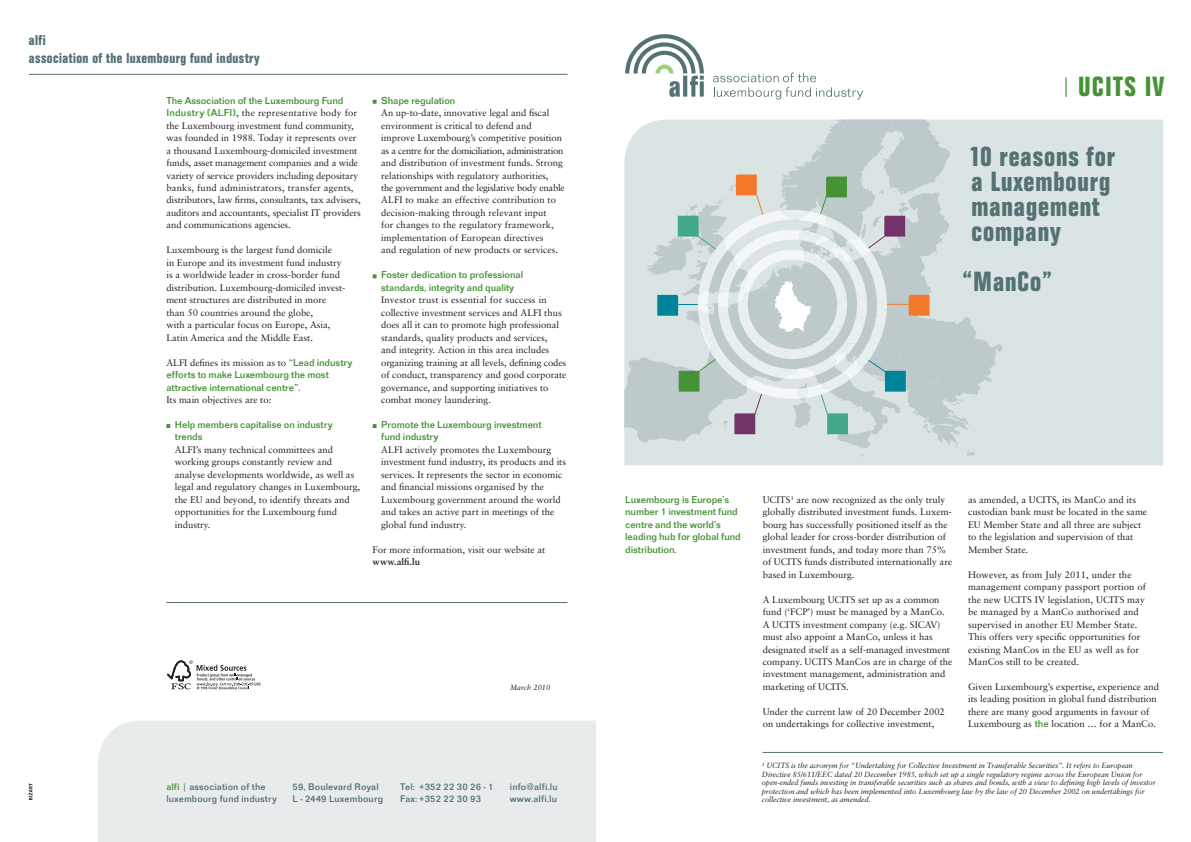
<style>
.page{position:relative;width:1191px;height:842px;background:#fff}
.page>*{position:absolute;margin:0;border:0;box-sizing:border-box;transform-origin:0 0}
.t1{font:700 condensed 29px/24.9px "Folio T";letter-spacing:.03em;color:#547273}
.t2{font:700 condensed 29px "Folio T";letter-spacing:.05em;color:#459336}
.t3{font:700 condensed 15px/18px "Folio T";letter-spacing:.03em;color:#547273}
.t4{font:500 10.5px/12.5px "Folio T";letter-spacing:-.01em;color:#459336}
.t5{font:500 10px/12.5px "Folio T";letter-spacing:.01em;color:#547273}
.t6{font:9.5px/12.5px "Sabon";color:#231f20}
.t7{font:700 9.5px "Sabon";color:#231f20}
.t8{font:italic 7.5px/8.5px "Sabon";letter-spacing:-.01em;color:#231f20}
.s1{font-family:"Folio T";font-weight:500;font-size:10.5px;color:#459336}
.s2{color:#459336}
</style>
<div class="page">
<div style="left:624px;top:120px;width:539px;height:345px;background:#dbe4e4"></div>
<svg style="left:624px;top:120px;width:378px;height:337px;background:#ced8d8"></svg>
<div style="left:98px;top:720px;width:498px;height:122px;background:#e7ebec"></div>
<svg style="left:166px;top:424px;width:4px;height:4px"></svg>
<svg style="left:373px;top:100px;width:3px;height:4px"></svg>
<svg style="left:373px;top:274px;width:3px;height:4px"></svg>
<svg style="left:373px;top:424px;width:3px;height:4px"></svg>
<hr style="left:29px;top:74px;width:538px;height:1px;background:#547273">
<hr style="left:166px;top:602px;width:401px;height:1px;background:#547273">
<hr style="left:762px;top:752px;width:401px;height:1px;background:#547273">
<svg style="left:1065px;top:77px;width:1px;height:20px"></svg>
<svg style="left:625px;top:34px;width:79px;height:63px"></svg>
<svg style="left:713px;top:73px;width:150px;height:27px"></svg>
<svg style="left:29px;top:783px;width:3px;height:17px"></svg>
<svg style="left:167px;top:660px;width:94px;height:30px"></svg>
<h2 class="t3" style="left:29px;top:31px;width:232px">alfi<br>association of the luxembourg fund industry</h2>
<p class="t4" style="left:166px;top:94px;width:179px">The Association of the Luxembourg Fund</p>
<p class="t6" style="left:166px;top:106px;width:196px"><span class="s1">Industry (ALFI)</span>, the representative body for the Luxembourg investment fund community, was founded in 1988. Today it represents over a thousand Luxembourg-domiciled investment funds, asset management companies and a wide variety of service providers including depositary banks, fund administrators, transfer agents, distributors, law firms, consultants, tax advisers, auditors and accountants, specialist IT providers and communications agencies.</p>
<p class="t6" style="left:166px;top:244px;width:180px">Luxembourg is the largest fund domicile<br>in Europe and its investment fund industry is a worldwide leader in cross-border fund distribution. Luxembourg-domiciled invest&shy;ment structures are distributed in more than 50 countries around the globe,<br>with a particular focus on Europe, Asia, Latin America and the Middle East.</p>
<p class="t6" style="left:166px;top:356px;width:188px">ALFI defines its mission as to <span class="s1">“Lead industry</span></p>
<p class="t4" style="left:166px;top:368px;width:164px">efforts to make Luxembourg the most attractive international centre”.</p>
<p class="t6" style="left:166px;top:393px;width:107px">Its main objectives are to:</p>
<p class="t4" style="left:175px;top:418px;width:159px">Help members capitalise on industry trends</p>
<p class="t6" style="left:175px;top:443px;width:187px">ALFI’s many technical committees and working groups constantly review and analyse developments worldwide, as well as legal and regulatory changes in Luxembourg, the EU and beyond, to identify threats and opportunities for the Luxembourg fund industry.</p>
<p class="t4" style="left:381px;top:94px;width:76px">Shape regulation</p>
<p class="t6" style="left:381px;top:106px;width:185px">An up-to-date, innovative legal and fiscal environment is critical to defend and improve Luxembourg’s competitive position as a centre for the domiciliation, administration and distribution of investment funds. Strong relationships with regulatory authorities,<br>the government and the legislative body enable ALFI to make an effective contribution to decision-making through relevant input<br>for changes to the regulatory framework, implementation of European directives<br>and regulation of new products or services.</p>
<p class="t4" style="left:381px;top:269px;width:144px">Foster dedication to professional standards, integrity and quality</p>
<p class="t6" style="left:381px;top:294px;width:187px">Investor trust is essential for success in collective investment services and ALFI thus does all it can to promote high professional standards, quality products and services,<br>and integrity. Action in this area includes organizing training at all levels, defining codes of conduct, transparency and good corporate governance, and supporting initiatives to combat money laundering.</p>
<p class="t4" style="left:381px;top:418px;width:162px">Promote the Luxembourg investment fund industry</p>
<p class="t6" style="left:381px;top:443px;width:186px">ALFI actively promotes the Luxembourg investment fund industry, its products and its services. It represents the sector in economic and financial missions organised by the Luxembourg government around the world and takes an active part in meetings of the global fund industry.</p>
<p class="t6" style="left:373px;top:543px;width:174px">For more information, visit our website at</p>
<p class="t7" style="left:373px;top:556px;width:49px">www.alfi.lu</p>
<p class="t8" style="left:510px;top:683px;width:42px">March 2010</p>
<p class="t5" style="left:166px;top:780px;width:112px"><span class="s2">alfi</span> | association of the luxembourg fund industry</p>
<p class="t5" style="left:292px;top:780px;width:92px">59, Boulevard Royal<br>L - 2449 Luxembourg</p>
<p class="t5" style="left:400px;top:780px;width:95px">Tel: +352 22 30 26 - 1<br>Fax: +352 22 30 93</p>
<p class="t5" style="left:510px;top:780px;width:49px">info@alfi.lu www.alfi.lu</p>
<h1 class="t2" style="left:1078px;top:71px;width:87px">UCITS IV</h1>
<h1 class="t1" style="left:968px;top:144px;width:148px">10 reasons for a Luxembourg management company</h1>
<h1 class="t1" style="left:962px;top:268px;width:91px">“ManCo”</h1>
<p class="t4" style="left:625px;top:493px;width:117px">Luxembourg is Europe’s number 1 investment fund centre and the world’s leading hub for global fund distribution.</p>
<p class="t6" style="left:968px;top:493px;width:180px">as amended, a UCITS, its ManCo and its custodian bank must be located in the same EU Member State and all three are subject to the legislation and supervision of that Member State.</p>
<p class="t6" style="left:968px;top:568px;width:179px">However, as from July 2011, under the management company passport portion of the new UCITS IV legislation, UCITS may be managed by a ManCo authorised and supervised in another EU Member State.<br>This offers very specific opportunities for existing ManCos in the EU as well as for ManCos still to be created.</p>
<p class="t6" style="left:968px;top:680px;width:192px">Given Luxembourg’s expertise, experience and its leading position in global fund distribution there are many good arguments in favour of Luxembourg as <span class="s1">the</span> location … for a ManCo.</p>
<p class="t6" style="left:762px;top:493px;width:191px">UCITS<sup>1</sup> are now recognized as the only truly globally distributed investment funds. Luxem&shy;bourg has successfully positioned itself as the global leader for cross-border distribution of investment funds, and today more than 75% of UCITS funds distributed internationally are based in Luxembourg.</p>
<p class="t6" style="left:762px;top:593px;width:191px">A Luxembourg UCITS set up as a common fund (‘FCP’) must be managed by a ManCo.<br>A UCITS investment company (e.g. SICAV) must also appoint a ManCo, unless it has designated itself as a self-managed investment company. UCITS ManCos are in charge of the investment management, administration and marketing of UCITS.</p>
<p class="t6" style="left:762px;top:705px;width:184px">Under the current law of 20 December 2002 on undertakings for collective investment,</p>
<p class="t8" style="left:762px;top:761px;width:395px">¹ UCITS is the acronym for “Undertaking for Collective Investment in Transferable Securities”. It refers to European Directive 85/611/EEC dated 20 December 1985, which set up a single regulatory regime across the European Union for open-ended funds investing in transferable securities such as shares and bonds, with a view to defining high levels of investor protection and which has been implemented into Luxembourg law by the law of 20 December 2002 on undertakings for collective investment, as amended.</p>
</div>
